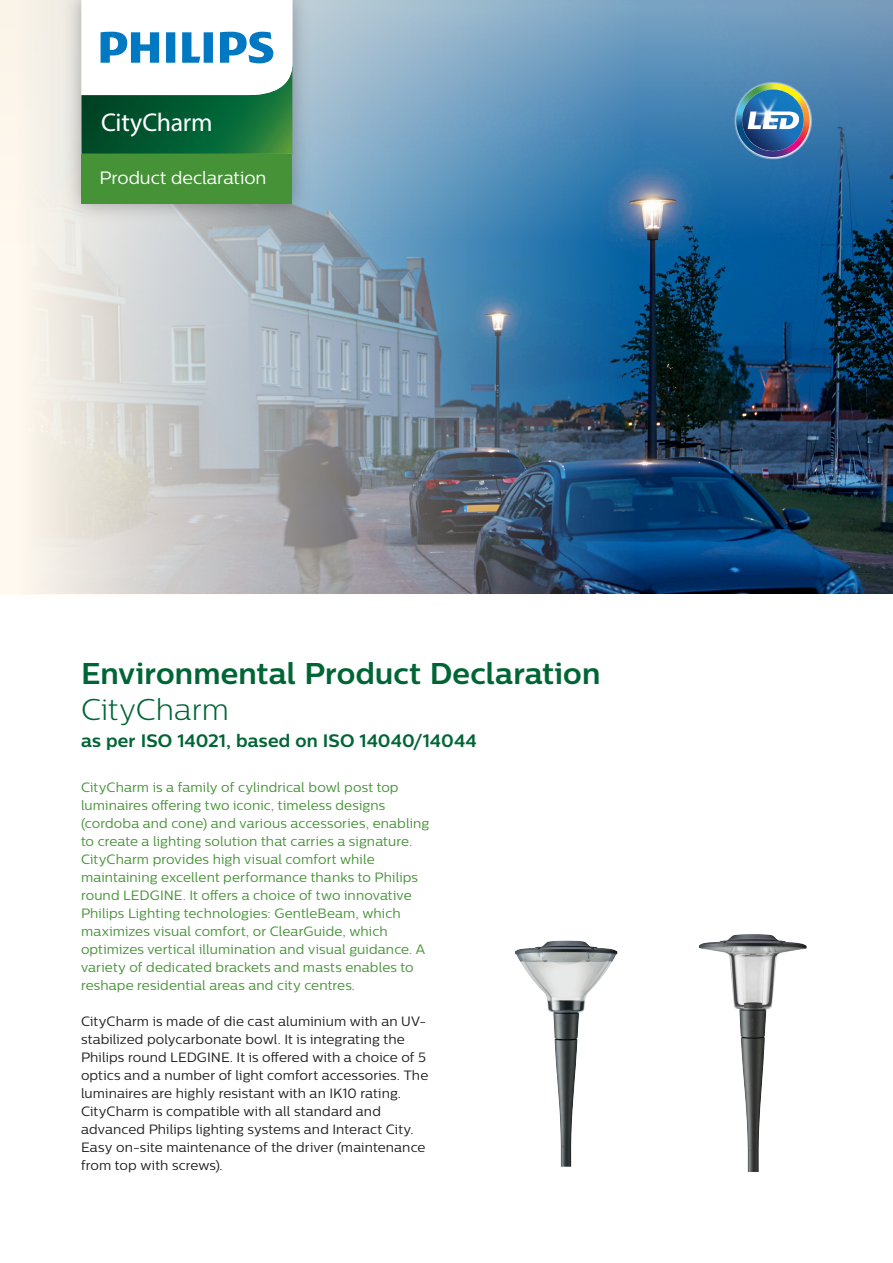
<style>
.page{position:relative;width:893px;height:1263px;background:#fff}
.page>*{position:absolute;margin:0;border:0;box-sizing:border-box;transform-origin:0 0}
.Headline_light_69pt{font:700 30px "Centrale Sans";letter-spacing:.005em;color:#006535}
.Headline_light_69pt-2{font:300 30px "Centrale Sans";color:#006535}
.t1{font:italic 700 25.8px "Centrale Sans";letter-spacing:-.015em;color:#fff}
.Headline_light_69pt-3{font:700 18px "Centrale Sans";letter-spacing:.005em;color:#006535}
.t2{font:17.85px "Centrale Sans";letter-spacing:-.005em;color:#fff}
.Body_text_9pt{font:13.5px/18px "Centrale Sans";letter-spacing:.01em;color:#459336}
.Body_text_9pt-2{font:13.5px/18px "Centrale Sans";letter-spacing:.005em;color:#231f20}
</style>
<div class="page">
<img style="left:634px;top:243px;width:259px;height:351px">
<img style="left:0;top:243px;width:634px;height:352px">
<svg style="left:0;top:0;width:893px;height:243px;background:#6d9bbe"></svg>
<img style="left:515px;top:940px;width:102px;height:227px">
<img style="left:699px;top:934px;width:108px;height:238px">
<img style="left:56px;top:0;width:262px;height:128px">
<svg style="left:82px;top:0;width:210px;height:128px"></svg>
<img style="left:56px;top:128px;width:262px;height:101px">
<div style="left:82px;top:154px;width:210px;height:50px;background:#459336"></div>
<svg style="left:734px;top:81px;width:78px;height:79px"></svg>
<img style="left:736px;top:83px;width:72px;height:74px">
<h2 class="t1" style="left:101px;top:107px;width:113px">CityCharm</h2>
<h3 class="t2" style="left:100px;top:167px;width:168px">Product declaration</h3>
<p class="Headline_light_69pt" style="left:81px;top:655px;width:521px">Environmental Product Declaration</p>
<p class="Headline_light_69pt-2" style="left:81px;top:692px;width:150px">CityCharm</p>
<p class="Headline_light_69pt-3" style="left:81px;top:730px;width:397px">as per ISO 14021, based on ISO 14040/14044</p>
<p class="Body_text_9pt" style="left:81px;top:778px;width:350px">CityCharm is a family of cylindrical bowl post top luminaires offering two iconic, timeless designs (cordoba and cone) and various accessories, enabling to create a lighting solution that carries a signature.<br>CityCharm provides high visual comfort while maintaining excellent performance thanks to Philips round LEDGINE. It offers a choice of two innovative Philips Lighting technologies: GentleBeam, which maximizes visual comfort, or ClearGuide, which optimizes vertical illumination and visual guidance. A variety of dedicated brackets and masts enables to reshape residential areas and city centres.</p>
<p class="Body_text_9pt-2" style="left:81px;top:1012px;width:349px">CityCharm is made of die cast aluminium with an UV&shy;stabilized polycarbonate bowl. It is integrating the Philips round LEDGINE. It is offered with a choice of 5 optics and a number of light comfort accessories. The luminaires are highly resistant with an IK10 rating.<br>CityCharm is compatible with all standard and advanced Philips lighting systems and Interact City.<br>Easy on-site maintenance of the driver (maintenance from top with screws).</p>
</div>
